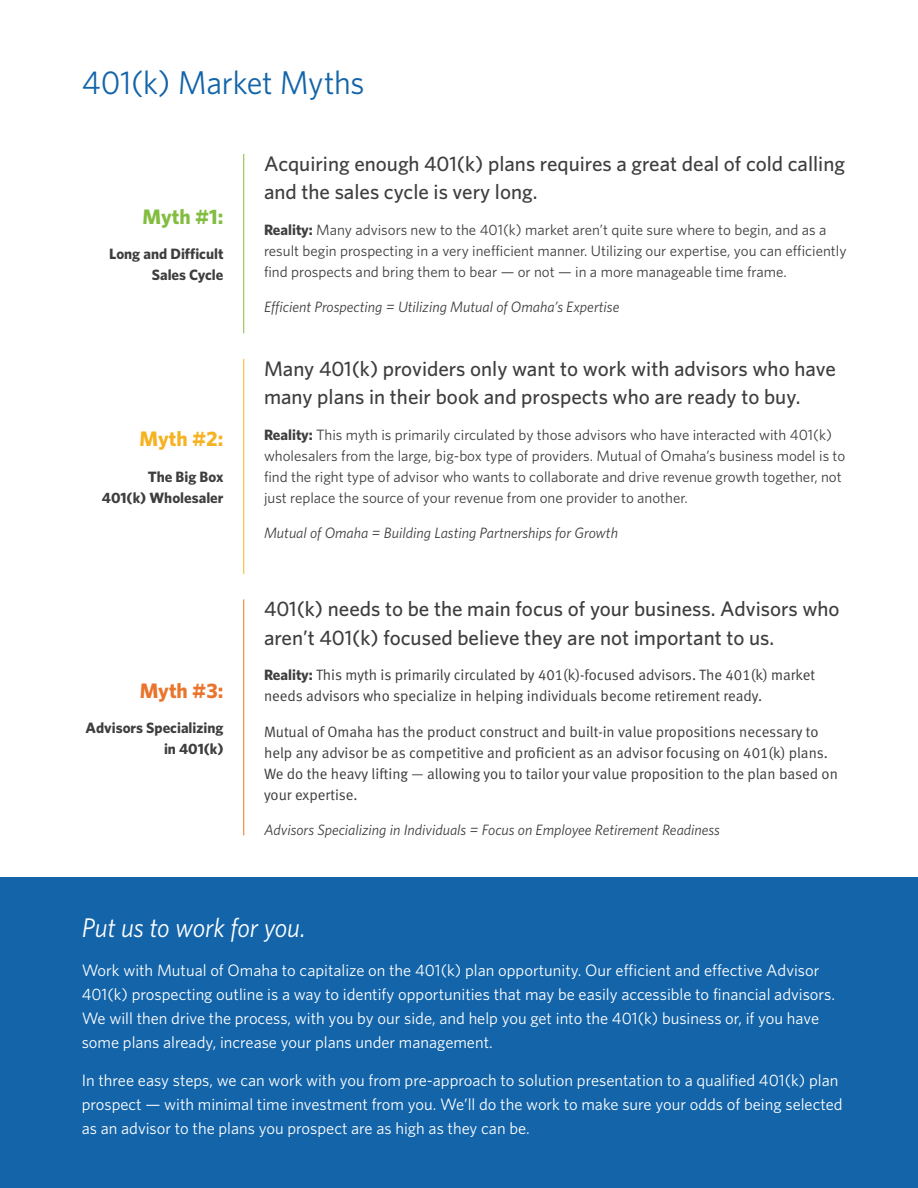
<style>
.page{position:relative;width:918px;height:1188px;background:#fff}
.page>*{position:absolute;margin:0;border:0;box-sizing:border-box;transform-origin:0 0}
.t1{font:33px "Whitney";letter-spacing:-.01em;color:#1364a9}
.t2{font:italic 27px "Whitney";letter-spacing:-.01em;color:#fff}
.t3{font:500 21px/28.5px "Whitney";color:#3e3e3f}
.t4{font:700 21px "Whitney";color:#82bd40}
.t5{font:700 21px "Whitney";color:#f5b322}
.t6{font:700 21px "Whitney";color:#e9752d}
.t7{font:16.5px/24px "Whitney";color:#fff}
.t8{font:15px/21px "Whitney";color:#3e3e3f}
.t9{font:15px/21px "Meta Normal LF";color:#3e3e3f}
.t10{font:italic 15px "Whitney";color:#3e3e3f}
.t11{font:700 15px/21px "Whitney";color:#3e3e3f;text-align:right}
.s1{font-weight:700}
.s2{font-family:"Whitney";font-weight:700}
</style>
<div class="page">
<div style="left:0;top:878px;width:918px;height:310px;background:#1364a9"></div>
<hr style="left:243px;top:154px;width:1px;height:179px;background:#82bd40">
<hr style="left:243px;top:359px;width:1px;height:215px;background:#f5b322">
<hr style="left:243px;top:599px;width:1px;height:236px;background:#e9752d">
<h1 class="t1" style="left:82px;top:61px;width:284px">401(k) Market Myths</h1>
<p class="t4" style="left:143px;top:202px;width:82px">Myth #1:</p>
<p class="t11" style="left:109px;top:243px;width:116px">Long and Difficult<br>Sales Cycle</p>
<p class="t5" style="left:140px;top:425px;width:85px">Myth #2:</p>
<p class="t11" style="left:102px;top:466px;width:123px">The Big Box<br>401(k) Wholesaler</p>
<p class="t6" style="left:140px;top:676px;width:85px">Myth #3:</p>
<p class="t11" style="left:86px;top:717px;width:139px">Advisors Specializing in 401(k)</p>
<p class="t3" style="left:264px;top:149px;width:583px">Acquiring enough 401(k) plans requires a great deal of cold calling and the sales cycle is very long.</p>
<p class="t8" style="left:264px;top:219px;width:584px"><span class="s1">Reality:</span> Many advisors new to the 401(k) market aren’t quite sure where to begin, and as a result begin prospecting in a very inefficient manner. Utilizing our expertise, you can efficiently find prospects and bring them to bear — or not — in a more manageable time frame.</p>
<p class="t10" style="left:264px;top:297px;width:357px">Efficient Prospecting = Utilizing Mutual of Omaha’s Expertise</p>
<p class="t3" style="left:264px;top:354px;width:573px">Many 401(k) providers only want to work with advisors who have many plans in their book and prospects who are ready to buy.</p>
<p class="t8" style="left:264px;top:424px;width:583px"><span class="s1">Reality:</span> This myth is primarily circulated by those advisors who have interacted with 401(k) wholesalers from the large, big-box type of providers. Mutual of Omaha’s business model is to find the right type of advisor who wants to collaborate and drive revenue growth together, not just replace the source of your revenue from one provider to another.</p>
<p class="t10" style="left:264px;top:523px;width:356px">Mutual of Omaha = Building Lasting Partnerships for Growth</p>
<p class="t3" style="left:264px;top:594px;width:577px">401(k) needs to be the main focus of your business. Advisors who aren’t 401(k) focused believe they are not important to us.</p>
<p class="t9" style="left:264px;top:664px;width:553px"><span class="s2">Reality:</span> This myth is primarily circulated by 401(k)-focused advisors. The 401(k) market needs advisors who specialize in helping individuals become retirement ready.</p>
<p class="t9" style="left:264px;top:721px;width:575px">Mutual of Omaha has the product construct and built-in value propositions necessary to help any advisor be as competitive and proficient as an advisor focusing on 401(k) plans.<br>We do the heavy lifting — allowing you to tailor your value proposition to the plan based on your expertise.</p>
<p class="t10" style="left:264px;top:820px;width:457px">Advisors Specializing in Individuals = Focus on Employee Retirement Readiness</p>
<h2 class="t2" style="left:82px;top:910px;width:225px">Put us to work for you.</h2>
<p class="t7" style="left:82px;top:958px;width:755px">Work with Mutual of Omaha to capitalize on the 401(k) plan opportunity. Our efficient and effective Advisor 401(k) prospecting outline is a way to identify opportunities that may be easily accessible to financial advisors.<br>We will then drive the process, with you by our side, and help you get into the 401(k) business or, if you have some plans already, increase your plans under management.</p>
<p class="t7" style="left:82px;top:1067px;width:762px">In three easy steps, we can work with you from pre-approach to solution presentation to a qualified 401(k) plan prospect — with minimal time investment from you. We’ll do the work to make sure your odds of being selected as an advisor to the plans you prospect are as high as they can be.</p>
</div>
